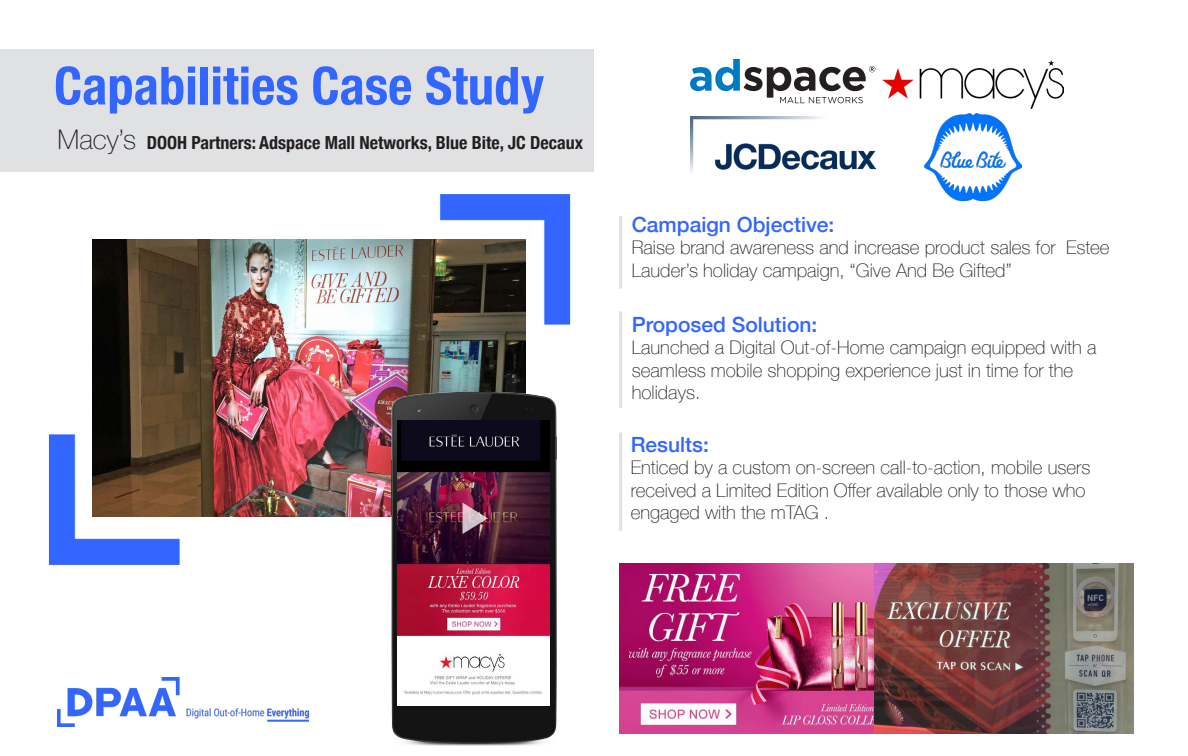
<style>
.page{position:relative;width:1188px;height:756px;background:#fff}
.page>*{position:absolute;margin:0;border:0;box-sizing:border-box;transform-origin:0 0}
.t1{font:700 condensed 52.5px "Helvetica Neue";color:#36f}
.t2{font:100 27px "Helvetica Neue";color:#231f20}
.t3{font:500 21px "Helvetica Neue";color:#36f}
.t4{font:100 18.75px/22.5px "Helvetica Neue";color:#231f20}
.t5{font:700 condensed 18px "Helvetica Neue";color:#231f20}
</style>
<div class="page">
<div style="left:0;top:50px;width:594px;height:122px;background:#e0e1e3"></div>
<hr style="left:619px;top:216px;width:3px;height:73px;background:#e0e1e3">
<hr style="left:619px;top:311px;width:3px;height:97px;background:#e0e1e3">
<hr style="left:619px;top:432px;width:3px;height:99px;background:#e0e1e3">
<img style="left:58px;top:678px;width:251px;height:48px">
<img style="left:440px;top:194px;width:131px;height:170px">
<img style="left:48px;top:395px;width:132px;height:170px">
<img style="left:93px;top:239px;width:432px;height:278px">
<img style="left:619px;top:564px;width:515px;height:169px">
<img style="left:391px;top:393px;width:166px;height:352px">
<img style="left:398px;top:420px;width:152px;height:286px">
<svg style="left:690px;top:59px;width:185px;height:44px"></svg>
<img style="left:924px;top:113px;width:97px;height:88px">
<img style="left:883px;top:61px;width:180px;height:48px">
<img style="left:690px;top:116px;width:185px;height:56px">
<p class="t1" style="left:54px;top:42px;width:492px">Capabilities Case Study</p>
<p class="t2" style="left:58px;top:119px;width:80px">Macy’s</p>
<p class="t5" style="left:147px;top:127px;width:438px">DOOH Partners: Adspace Mall Networks, Blue Bite, JC Decaux</p>
<p class="t3" style="left:632px;top:208px;width:204px">Campaign Objective:</p>
<p class="t4" style="left:632px;top:236px;width:479px">Raise brand awareness and increase product sales for Estee<br>Lauder’s holiday campaign, “Give And Be Gifted”</p>
<p class="t3" style="left:632px;top:307px;width:187px">Proposed Solution:</p>
<p class="t4" style="left:632px;top:335px;width:466px">Launched a Digital Out-of-Home campaign equipped with a seamless mobile shopping experience just in time for the</p>
<p class="t4" style="left:632px;top:380px;width:70px">holidays.</p>
<p class="t3" style="left:631px;top:428px;width:80px">Results:</p>
<p class="t4" style="left:631px;top:456px;width:461px">Enticed by a custom on-screen call-to-action, mobile users</p>
<p class="t4" style="left:631px;top:478px;width:456px">received a Limited Edition Offer available only to those who</p>
<p class="t4" style="left:631px;top:501px;width:200px">engaged with the mTAG .</p>
</div>
